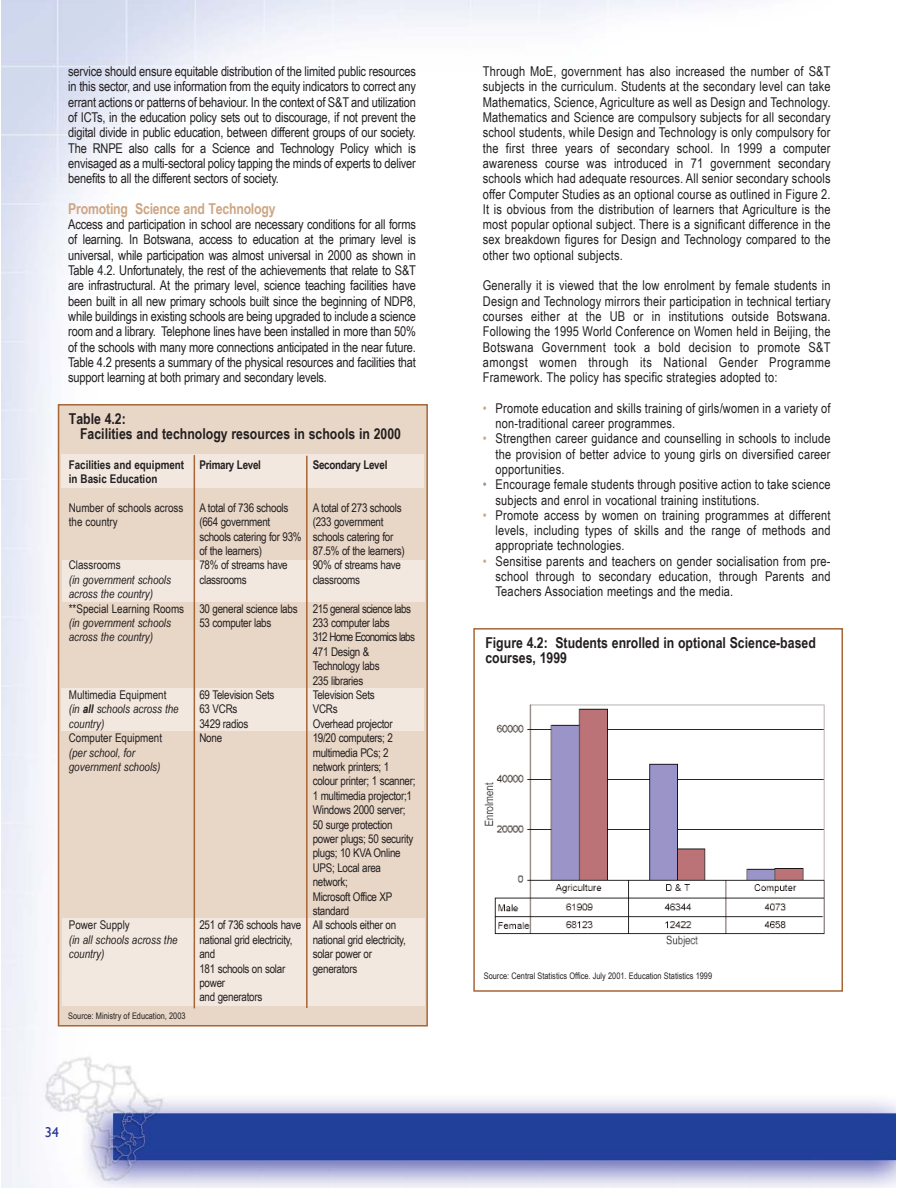
<style>
.page{position:relative;width:918px;height:1188px;background:#fff}
.page>*{position:absolute;margin:0;border:0;box-sizing:border-box;transform-origin:0 0}
.t1{font:700 15px/15.3px "Arial Narrow";color:#231f20}
.t2{font:700 15px "Arial Narrow";letter-spacing:-.015em;color:#cda684}
.t3{font:14.25px "Gill Sans";color:#2a3795}
.t4{font:13.5px/15.3px "Arial Narrow";letter-spacing:.015em;color:#231f20;text-align:justify}
.t5{font:12px/14.4px "Arial Narrow";letter-spacing:-.025em;color:#231f20}
.t6{font:italic 12px/14.4px "Arial Narrow";color:#231f20}
.t7{font:12px/14.4px "Arial Narrow";color:#231f20}
.t8{font:700 12px/14.4px "Arial Narrow";color:#231f20}
.t9{font:700 12px "Arial Narrow";letter-spacing:-.025em;color:#231f20}
.t10{font:9px "Arial Narrow";color:#231f20}
.s1{font-style:normal}
.s2{font-weight:700}
.s3{color:#cda684}
.s4{color:#939598}
</style>
<div class="page">
<img style="left:2px;top:0;width:894px;height:1188px">
<div style="left:59px;top:405px;width:368px;height:621px;background:#e8d6c6"></div>
<div style="left:58px;top:404px;width:370px;height:623px;border:2px solid #a76535"></div>
<div style="left:61px;top:454px;width:363px;height:34px;background:#f2e8df"></div>
<div style="left:62px;top:560px;width:362px;height:42px;background:#f2e8df"></div>
<div style="left:61px;top:689px;width:363px;height:42px;background:#f2e8df"></div>
<div style="left:63px;top:918px;width:362px;height:88px;background:#f2e8df"></div>
<hr style="left:194px;top:455px;width:1px;height:553px;background:#a76535">
<hr style="left:306px;top:456px;width:2px;height:552px;background:#a76535">
<div style="left:474px;top:629px;width:368px;height:362px;background:#fff"></div>
<img style="left:484px;top:704px;width:341px;height:243px">
<div style="left:473px;top:628px;width:370px;height:364px;border:2px solid #a76535"></div>
<p class="t4" style="left:68px;top:64px;width:349px">service should ensure equitable distribution of the limited public resources in this sector, and use information from the equity indicators to correct any errant actions or patterns of behaviour. In the context of S&amp;T and utilization of ICTs, in the education policy sets out to discourage, if not prevent the digital divide in public education, between different groups of our society.<br>The RNPE also calls for a Science and Technology Policy which is envisaged as a multi-sectoral policy tapping the minds of experts to deliver benefits to all the different sectors of society.</p>
<p class="t2" style="left:68px;top:200px;width:209px">Promoting Science and Technology</p>
<p class="t4" style="left:68px;top:217px;width:349px">Access and participation in school are necessary conditions for all forms of learning. In Botswana, access to education at the primary level is universal, while participation was almost universal in 2000 as shown in Table 4.2. Unfortunately, the rest of the achievements that relate to S&amp;T are infrastructural. At the primary level, science teaching facilities have been built in all new primary schools built since the beginning of NDP8, while buildings in existing schools are being upgraded to include a science room and a library. Telephone lines have been installed in more than 50% of the schools with many more connections anticipated in the near future.<br>Table 4.2 presents a summary of the physical resources and facilities that support learning at both primary and secondary levels.</p>
<p class="t1" style="left:80px;top:411px;width:322px;text-indent:-11px">Table 4.2:<br>Facilities and technology resources in schools in 2000</p>
<p class="t8" style="left:69px;top:457px;width:117px">Facilities and equipment in Basic Education</p>
<p class="t7" style="left:69px;top:500px;width:116px">Number of schools across the country</p>
<p class="t7" style="left:69px;top:558px;width:53px">Classrooms</p>
<p class="t6" style="left:69px;top:572px;width:104px">(in government schools across the country)</p>
<p class="t7" style="left:69px;top:601px;width:117px">**Special Learning Rooms</p>
<p class="t6" style="left:69px;top:615px;width:104px">(in government schools across the country)</p>
<p class="t9" style="left:313px;top:457px;width:76px">Secondary Level</p>
<p class="t5" style="left:313px;top:500px;width:93px">A total of 273 schools (233 government schools catering for<br>87.5% of the learners)<br>90% of streams have classrooms</p>
<p class="t5" style="left:313px;top:601px;width:104px">215 general science labs<br>233 computer labs<br>312 Home Economics labs<br>471 Design &amp;<br>Technology labs<br>235 libraries<br>Television Sets<br>VCRs<br>Overhead projector<br>19/20 computers; 2 multimedia PCs; 2 network printers; 1 colour printer; 1 scanner;<br>1 multimedia projector;1<br>Windows 2000 server;<br>50 surge protection power plugs; 50 security plugs; 10 KVA Online<br>UPS; Local area network;<br>Microsoft Office XP standard<br>All schools either on national grid electricity, solar power or generators</p>
<p class="t9" style="left:199px;top:457px;width:63px">Primary Level</p>
<p class="t5" style="left:199px;top:500px;width:104px">A total of 736 schools (664 government schools catering for 93% of the learners)<br>78% of streams have classrooms</p>
<p class="t5" style="left:199px;top:601px;width:100px">30 general science labs<br>53 computer labs</p>
<p class="t5" style="left:199px;top:687px;width:77px">69 Television Sets<br>63 VCRs<br>3429 radios<br>None</p>
<p class="t6" style="left:69px;top:687px;width:111px"><span class="s1">Multimedia Equipment </span>(in <span class="s2">all</span> schools across the country)</p>
<p class="t7" style="left:69px;top:731px;width:95px">Computer Equipment</p>
<p class="t6" style="left:69px;top:745px;width:93px">(per school, for government schools)</p>
<p class="t7" style="left:69px;top:918px;width:62px">Power Supply</p>
<p class="t6" style="left:69px;top:932px;width:110px">(in all schools across the country)</p>
<p class="t5" style="left:199px;top:918px;width:103px">251 of 736 schools have national grid electricity, and<br>181 schools on solar power<br>and generators</p>
<p class="t10" style="left:68px;top:1010px;width:119px">Source: Ministry of Education, 2003</p>
<p class="t3" style="left:45px;top:1124px;width:16px">34</p>
<p class="t4" style="left:483px;top:64px;width:349px">Through MoE, government has also increased the number of S&amp;T subjects in the curriculum. Students at the secondary level can take Mathematics, Science, Agriculture as well as Design and Technology.<br>Mathematics and Science are compulsory subjects for all secondary school students, while Design and Technology is only compulsory for the first three years of secondary school. In 1999 a computer awareness course was introduced in 71 government secondary schools which had adequate resources. All senior secondary schools offer Computer Studies as an optional course as outlined in Figure 2.<br>It is obvious from the distribution of learners that Agriculture is the most popular optional subject. There is a significant difference in the sex breakdown figures for Design and Technology compared to the other two optional subjects.</p>
<p class="t4" style="left:483px;top:278px;width:349px">Generally it is viewed that the low enrolment by female students in Design and Technology mirrors their participation in technical tertiary courses either at the UB or in institutions outside Botswana.<br>Following the 1995 World Conference on Women held in Beijing, the Botswana Government took a bold decision to promote S&amp;T amongst women through its National Gender Programme Framework. The policy has specific strategies adopted to:</p>
<p class="t4" style="left:496px;top:400px;width:336px;text-indent:-13px"><span class="s3">•</span> Promote education and skills training of girls/women in a variety of non-traditional career programmes.</p>
<p class="t4" style="left:496px;top:431px;width:336px;text-indent:-13px"><span class="s3">•</span> Strengthen career guidance and counselling in schools to include the provision of better advice to young girls on diversified career opportunities.</p>
<p class="t4" style="left:496px;top:477px;width:336px;text-indent:-13px"><span class="s4">•</span> Encourage female students through positive action to take science subjects and enrol in vocational training institutions.</p>
<p class="t4" style="left:496px;top:507px;width:337px;text-indent:-13px"><span class="s3">•</span> Promote access by women on training programmes at different levels, including types of skills and the range of methods and appropriate technologies.</p>
<p class="t4" style="left:496px;top:553px;width:336px;text-indent:-13px"><span class="s3">•</span> Sensitise parents and teachers on gender socialisation from pre&shy;school through to secondary education, through Parents and Teachers Association meetings and the media.</p>
<p class="t1" style="left:485px;top:635px;width:332px">Figure 4.2: Students enrolled in optional Science-based courses, 1999</p>
<p class="t10" style="left:484px;top:971px;width:230px">Source: Central Statistics Office. July 2001. Education Statistics 1999</p>
</div>
